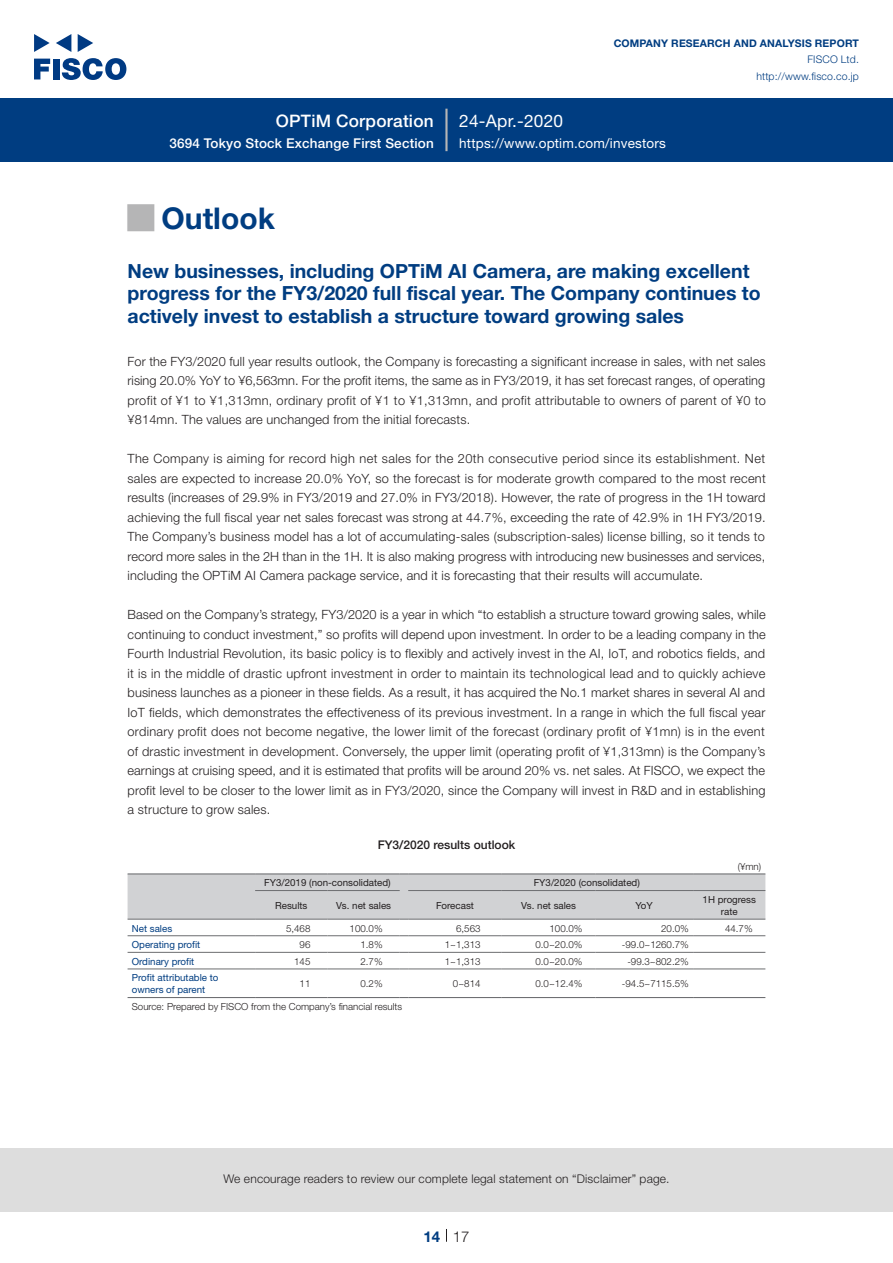
<style>
.page{position:relative;width:893px;height:1263px;background:#fff}
.page>*{position:absolute;margin:0;border:0;box-sizing:border-box;transform-origin:0 0}
.t1{font:700 30px "Helvetica Neue LT Std";color:#003d81}
.t2{font:27px "Koz Min Pr 6 N";color:#b5b5b6}
.t3{font:700 19.5px/22.5px "Helvetica Neue LT Std";color:#003d81}
.t4{font:500 17.25px "Helvetica Neue LT Std";letter-spacing:.015em;color:#fff}
.t5{font:17.25px "Helvetica Neue LT Std";letter-spacing:.015em;color:#fff}
.t6{font:300 15px "Helvetica Neue LT Std";color:#231f20}
.t7{font:700 15px "Helvetica Neue LT Std";color:#003d81}
.t8{font:500 13.5px "Helvetica Neue LT Std";letter-spacing:.015em;color:#fff}
.t9{font:13.5px "Helvetica Neue LT Std";letter-spacing:.015em;color:#fff}
.t10{font:300 12.75px/19.5px "Helvetica Neue LT Std";letter-spacing:.015em;color:#231f20;text-align:justify}
.t11{font:300 12px "Helvetica Neue LT Std";letter-spacing:.015em;color:#231f20}
.t12{font:500 12px "Helvetica Neue LT Std";color:#231f20}
.t13{font:700 10.5px "Helvetica Neue LT Std";letter-spacing:.015em;color:#003d81}
.t14{font:300 10.5px/16.5px "Helvetica Neue LT Std";letter-spacing:.015em;color:#003d81;text-align:right}
.t15{font:300 9.75px "Helvetica Neue LT Std";color:#231f20}
.t16{font:9.75px "Helvetica Neue LT Std";color:#231f20}
.t17{font:9.75px/16.6px "Helvetica Neue LT Std";color:#003d81}
</style>
<div class="page">
<div style="left:0;top:1148px;width:893px;height:64px;background:#ddd"></div>
<svg style="left:34px;top:59px;width:16px;height:20px"></svg>
<div style="left:53px;top:59px;width:6px;height:20px;background:#003a83"></div>
<svg style="left:62px;top:58px;width:64px;height:22px"></svg>
<svg style="left:34px;top:34px;width:16px;height:18px"></svg>
<svg style="left:78px;top:34px;width:15px;height:18px"></svg>
<svg style="left:56px;top:34px;width:15px;height:18px"></svg>
<div style="left:0;top:98px;width:893px;height:64px;background:#003d81"></div>
<hr style="left:445px;top:109px;width:3px;height:42px;background:#b5b5b6">
<svg style="left:446px;top:1229px;width:1px;height:13px"></svg>
<hr style="left:128px;top:935px;width:127px;height:1px;background:#6c6d70">
<hr style="left:255px;top:935px;width:72px;height:1px;background:#6c6d70">
<hr style="left:327px;top:935px;width:73px;height:1px;background:#6c6d70">
<hr style="left:408px;top:935px;width:94px;height:1px;background:#6c6d70">
<hr style="left:502px;top:935px;width:93px;height:1px;background:#6c6d70">
<hr style="left:595px;top:935px;width:98px;height:1px;background:#6c6d70">
<hr style="left:693px;top:935px;width:72px;height:1px;background:#6c6d70">
<hr style="left:128px;top:952px;width:127px;height:1px;background:#6c6d70">
<hr style="left:255px;top:952px;width:72px;height:1px;background:#6c6d70">
<hr style="left:327px;top:952px;width:73px;height:1px;background:#6c6d70">
<hr style="left:408px;top:952px;width:94px;height:1px;background:#6c6d70">
<hr style="left:502px;top:952px;width:93px;height:1px;background:#6c6d70">
<hr style="left:595px;top:952px;width:98px;height:1px;background:#6c6d70">
<hr style="left:693px;top:952px;width:72px;height:1px;background:#6c6d70">
<hr style="left:128px;top:969px;width:127px;height:1px;background:#6c6d70">
<hr style="left:255px;top:969px;width:72px;height:1px;background:#6c6d70">
<hr style="left:327px;top:969px;width:73px;height:1px;background:#6c6d70">
<hr style="left:408px;top:969px;width:94px;height:1px;background:#6c6d70">
<hr style="left:502px;top:969px;width:93px;height:1px;background:#6c6d70">
<hr style="left:595px;top:969px;width:98px;height:1px;background:#6c6d70">
<hr style="left:693px;top:969px;width:72px;height:1px;background:#6c6d70">
<svg style="left:128px;top:873px;width:637px;height:47px;background:#cbccce"></svg>
<hr style="left:408px;top:873px;width:94px;height:1px;background:#6c6d70">
<hr style="left:502px;top:873px;width:93px;height:1px;background:#6c6d70">
<hr style="left:595px;top:873px;width:98px;height:1px;background:#6c6d70">
<hr style="left:693px;top:873px;width:72px;height:1px;background:#6c6d70">
<hr style="left:128px;top:997px;width:127px;height:1px;background:#6c6d70">
<hr style="left:255px;top:997px;width:72px;height:1px;background:#6c6d70">
<hr style="left:327px;top:997px;width:73px;height:1px;background:#6c6d70">
<hr style="left:408px;top:997px;width:94px;height:1px;background:#6c6d70">
<hr style="left:502px;top:997px;width:93px;height:1px;background:#6c6d70">
<hr style="left:595px;top:997px;width:98px;height:1px;background:#6c6d70">
<hr style="left:693px;top:997px;width:72px;height:1px;background:#6c6d70">
<h3 class="t4" style="left:276px;top:110px;width:159px">OPTiM Corporation</h3>
<p class="t8" style="left:169px;top:135px;width:266px">3694 Tokyo Stock Exchange First Section</p>
<h3 class="t5" style="left:459px;top:110px;width:105px">24-Apr.-2020</h3>
<p class="t13" style="left:614px;top:37px;width:247px">COMPANY RESEARCH AND ANALYSIS REPORT</p>
<p class="t14" style="left:756px;top:51px;width:104px">FISCO Ltd. http://www.fisco.co j p.</p>
<p class="t9" style="left:459px;top:135px;width:208px">https://www.optim.com/investors</p>
<h2 class="t2" style="left:128px;top:202px;width:28px">█</h2>
<h3 class="t3" style="left:128px;top:259px;width:635px">New businesses, including OPTiM AI Camera, are making excellent progress for the FY3/2020 full fiscal year. The Company continues to actively invest to establish a structure toward growing sales</h3>
<p class="t10" style="left:128px;top:351px;width:640px">For the FY3/2020 full year results outlook, the Company is forecasting a significant increase in sales, with net sales rising 20.0% YoY to ¥6,563mn. For the profit items, the same as in FY3/2019, it has set forecast ranges, of operating profit of ¥1 to ¥1,313mn, ordinary profit of ¥1 to ¥1,313mn, and profit attributable to owners of parent of ¥0 to ¥814mn. The values are unchanged from the initial forecasts.</p>
<p class="t10" style="left:128px;top:449px;width:640px">The Company is aiming for record high net sales for the 20th consecutive period since its establishment. Net sales are expected to increase 20.0% YoY, so the forecast is for moderate growth compared to the most recent results (increases of 29.9% in FY3/2019 and 27.0% in FY3/2018 .) However, the rate of progress in the H1 toward achieving the full fiscal year net sales forecast was strong at 44.7%, exceeding the rate of 42.9% in H1 FY3/2019.<br>The Company s’ business model has a lot of accumulating-sales (subscription-sales) license billing, so it tends to record more sales in the H2 than in the H1 isIt. also making progress with introducing new businesses and services, including the OPTiM AI Camera package service, and isit forecasting that their results will accumulate.</p>
<p class="t10" style="left:128px;top:605px;width:640px">Based on the Company s’ strategy, FY3/2020 is a year in which “to establish a structure toward growing sales, while continuing to conduct investment,” so profits will depend upon investment In. order to be a leading company in the Fourth Industrial Revolution, its basic policy is to flexibly and actively invest in the AI, IoT, and robotics fields, and<br>isit in the middle of drastic upfront investment in order to maintain its technological lead and to quickly achieve business launches as a pioneer in these fields. As a result it, has acquired the No.1 market shares in several AI and IoT fields, which demonstrates the effectiveness of its previous investment In. a range in which the full fiscal year ordinary profit does not become negative, the lower limit of the forecast (ordinary profit of ¥1mn) is in the event of drastic investment in development. Conversely, the upper limit (operating profit of ¥1,313mn) is the Company s’ earnings at cruising speed, and isit estimated that profits will be around 20% vs. net sales. At FISCO, we expect the profit level to be closer to the lower limit as in FY3/2020, since the Company will invest in R&amp;D and in establishing a structure to grow sales.</p>
<p class="t12" style="left:378px;top:837px;width:139px">FY3/2020 results outlook</p>
<p class="t15" style="left:738px;top:860px;width:25px">¥( mn(</p>
<p class="t16" style="left:534px;top:877px;width:108px">FY3/2020 (consolidated(</p>
<h1 class="t1" style="left:162px;top:200px;width:115px">Outlook</h1>
<p class="t16" style="left:264px;top:877px;width:128px">FY3/2019 (non-consolidated)</p>
<p class="t17" style="left:132px;top:919px;width:42px">Net sales</p>
<p class="t16" style="left:275px;top:900px;width:34px">Results</p>
<p class="t15" style="left:286px;top:922px;width:26px">5,468</p>
<p class="t16" style="left:336px;top:900px;width:57px">Vs. net sales</p>
<p class="t15" style="left:350px;top:922px;width:35px">100.0%</p>
<p class="t16" style="left:436px;top:900px;width:39px">Forecast</p>
<p class="t15" style="left:456px;top:922px;width:26px">6,563</p>
<p class="t16" style="left:521px;top:900px;width:57px">Vs. net sales</p>
<p class="t15" style="left:549px;top:922px;width:35px">100.0%</p>
<p class="t16" style="left:636px;top:900px;width:19px">YoY</p>
<p class="t15" style="left:661px;top:922px;width:29px">20.0%</p>
<p class="t16" style="left:703px;top:894px;width:55px">H1 progress</p>
<p class="t16" style="left:721px;top:906px;width:18px">rate</p>
<p class="t15" style="left:725px;top:922px;width:29px">44.7%</p>
<p class="t17" style="left:132px;top:936px;width:70px">Operating profit</p>
<p class="t15" style="left:300px;top:939px;width:12px">96</p>
<p class="t15" style="left:360px;top:939px;width:24px">1.8%</p>
<p class="t15" style="left:445px;top:939px;width:37px">~1 1,313</p>
<p class="t15" style="left:535px;top:939px;width:49px">0.0~20.0%</p>
<p class="t15" style="left:622px;top:939px;width:68px">-99.0~1260.7%</p>
<p class="t17" style="left:132px;top:953px;width:88px">Ordinary profit<br>Profit attributable to</p>
<p class="t15" style="left:360px;top:955px;width:24px">2.7%</p>
<p class="t15" style="left:294px;top:955px;width:18px">145</p>
<p class="t15" style="left:360px;top:978px;width:24px">0.2%</p>
<p class="t15" style="left:300px;top:978px;width:12px">11</p>
<p class="t17" style="left:132px;top:981px;width:75px">owners of parent</p>
<p class="t15" style="left:132px;top:1000px;width:272px">Source: Prepared by FISCO from the Company s’ financial results</p>
<p class="t15" style="left:445px;top:955px;width:37px">~1 1,313</p>
<p class="t15" style="left:453px;top:978px;width:29px">~0 814</p>
<p class="t15" style="left:535px;top:955px;width:49px">0.0~20.0%</p>
<p class="t15" style="left:535px;top:978px;width:49px">0.0~12.4%</p>
<p class="t15" style="left:627px;top:955px;width:63px">-99.3~802.2%</p>
<p class="t15" style="left:622px;top:978px;width:68px">-94.5~7115.5%</p>
<p class="t11" style="left:223px;top:1171px;width:448px">We encourage readers to review our complete legal statement on “Disclaimer” page.</p>
<p class="t7" style="left:423px;top:1227px;width:18px">14</p>
<p class="t6" style="left:453px;top:1227px;width:18px">17</p>
</div>
